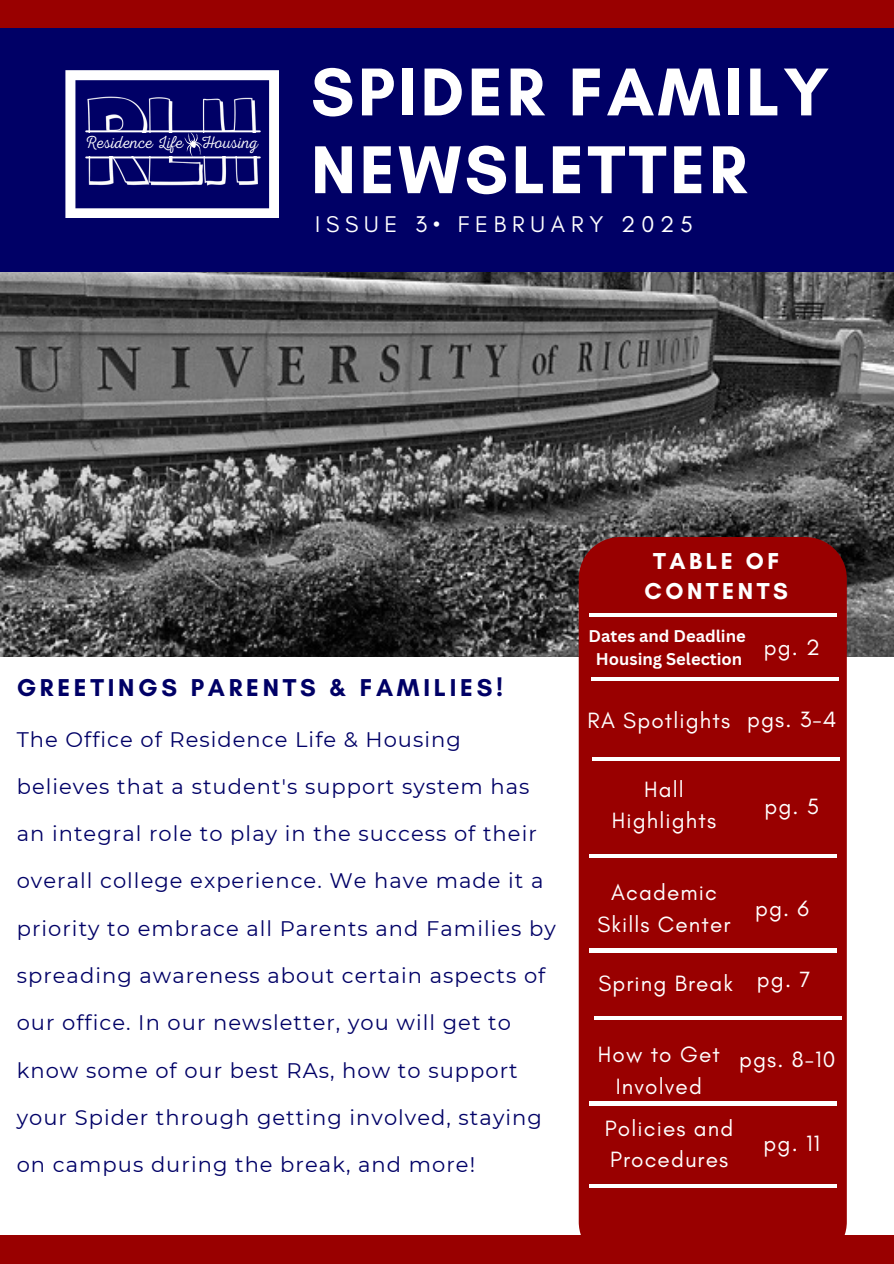
<style>
.page{position:relative;width:894px;height:1264px;background:#fff}
.page>*{position:absolute;margin:0;border:0;box-sizing:border-box;transform-origin:0 0}
.t1{font:700 68.85px/77.7px "Glacial Indifference";letter-spacing:.05em;color:#fff}
.t2{font:700 24.9px "Glacial Indifference";letter-spacing:.15em;color:#006}
.t3{font:700 23.4px/29.2px "Glacial Indifference";letter-spacing:.15em;color:#fff;text-align:center}
.t4{font:23.1px "Glacial Indifference";letter-spacing:.25em;color:#fff}
.t5{font:22.5px/31.5px "Glacial Indifference";letter-spacing:.05em;color:#fff;text-align:center}
.t6{font:21px "Montserrat";letter-spacing:.05em;color:#006}
.t7{font:100 17.4px "Nexa Script";letter-spacing:.01em;color:#fff}
.t8{font:700 16.5px "Canva Sans";color:#fff}
</style>
<div class="page">
<img style="left:0;top:271px;width:893px;height:385px">
<div style="left:578px;top:537px;width:268px;height:698px;background:#900"></div>
<div style="left:0;top:27px;width:893px;height:244px;background:#006"></div>
<hr style="left:589px;top:613px;width:247px;height:4px;background:#fff">
<hr style="left:590px;top:677px;width:248px;height:3px;background:#fff">
<hr style="left:592px;top:757px;width:248px;height:3px;background:#fff">
<hr style="left:589px;top:854px;width:247px;height:3px;background:#fff">
<hr style="left:589px;top:948px;width:247px;height:4px;background:#fff">
<div style="left:0;top:0;width:893px;height:27px;background:#900"></div>
<div style="left:0;top:1235px;width:893px;height:28px;background:#900"></div>
<svg style="left:65px;top:70px;width:214px;height:148px"></svg>
<img style="left:85px;top:94px;width:176px;height:38px">
<img style="left:85px;top:156px;width:176px;height:38px">
<hr style="left:594px;top:1016px;width:247px;height:3px;background:#fff">
<hr style="left:589px;top:1184px;width:247px;height:3px;background:#fff">
<hr style="left:589px;top:1101px;width:247px;height:4px;background:#fff">
<p class="t7" style="left:84px;top:132px;width:175px">Residence Life Housing</p>
<h1 class="t1" style="left:311px;top:52px;width:519px">SPIDER FAMILY<br>NEWSLETTER</h1>
<h3 class="t4" style="left:315px;top:210px;width:379px">ISSUE 3• FEBRUARY 2025</h3>
<p class="t3" style="left:644px;top:546px;width:145px">TABLE OF<br>CONTENTS</p>
<h2 class="t5" style="left:763px;top:631px;width:58px">pg. 2</h2>
<p class="t8" style="left:588px;top:624px;width:159px">Dates and Deadline</p>
<h4 class="t8" style="left:595px;top:647px;width:148px">Housing Selection</h4>
<p class="t2" style="left:17px;top:672px;width:488px">GREETINGS PARENTS &amp; FAMILIES!</p>
<p class="t6" style="left:17px;top:726px;width:445px">The Office of Residence Life &amp; Housing</p>
<p class="t6" style="left:17px;top:773px;width:514px">believes that a student's support system has</p>
<p class="t6" style="left:17px;top:820px;width:521px">an integral role to play in the success of their</p>
<p class="t6" style="left:17px;top:868px;width:528px">overall college experience. We have made it a</p>
<p class="t6" style="left:17px;top:915px;width:540px">priority to embrace all Parents and Families by</p>
<p class="t6" style="left:17px;top:962px;width:530px">spreading awareness about certain aspects of</p>
<p class="t6" style="left:17px;top:1009px;width:495px">our office. In our newsletter, you will get to</p>
<p class="t6" style="left:17px;top:1057px;width:502px">know some of our best RAs, how to support</p>
<p class="t6" style="left:17px;top:1104px;width:526px">your Spider through getting involved, staying</p>
<p class="t6" style="left:17px;top:1151px;width:460px">on campus during the break, and more!</p>
<p class="t5" style="left:587px;top:704px;width:144px">RA Spotlights</p>
<p class="t5" style="left:611px;top:773px;width:106px">Hall<br>Highlights</p>
<p class="t5" style="left:746px;top:703px;width:91px">pgs. 3-4</p>
<h4 class="t5" style="left:764px;top:790px;width:56px">pg. 5</h4>
<h4 class="t5" style="left:597px;top:876px;width:135px">Academic<br>Skills Center</h4>
<p class="t5" style="left:598px;top:967px;width:136px">Spring Break</p>
<p class="t5" style="left:754px;top:892px;width:55px">pg. 6</p>
<p class="t5" style="left:756px;top:963px;width:55px">pg. 7</p>
<h4 class="t5" style="left:597px;top:1038px;width:123px">How to Get<br>Involved</h4>
<p class="t5" style="left:604px;top:1112px;width:130px;text-align:left">Policies and<br>Procedures</p>
<h4 class="t5" style="left:738px;top:1043px;width:98px">pgs. 8-10</h4>
<h4 class="t5" style="left:763px;top:1127px;width:58px">pg. 11</h4>
</div>
